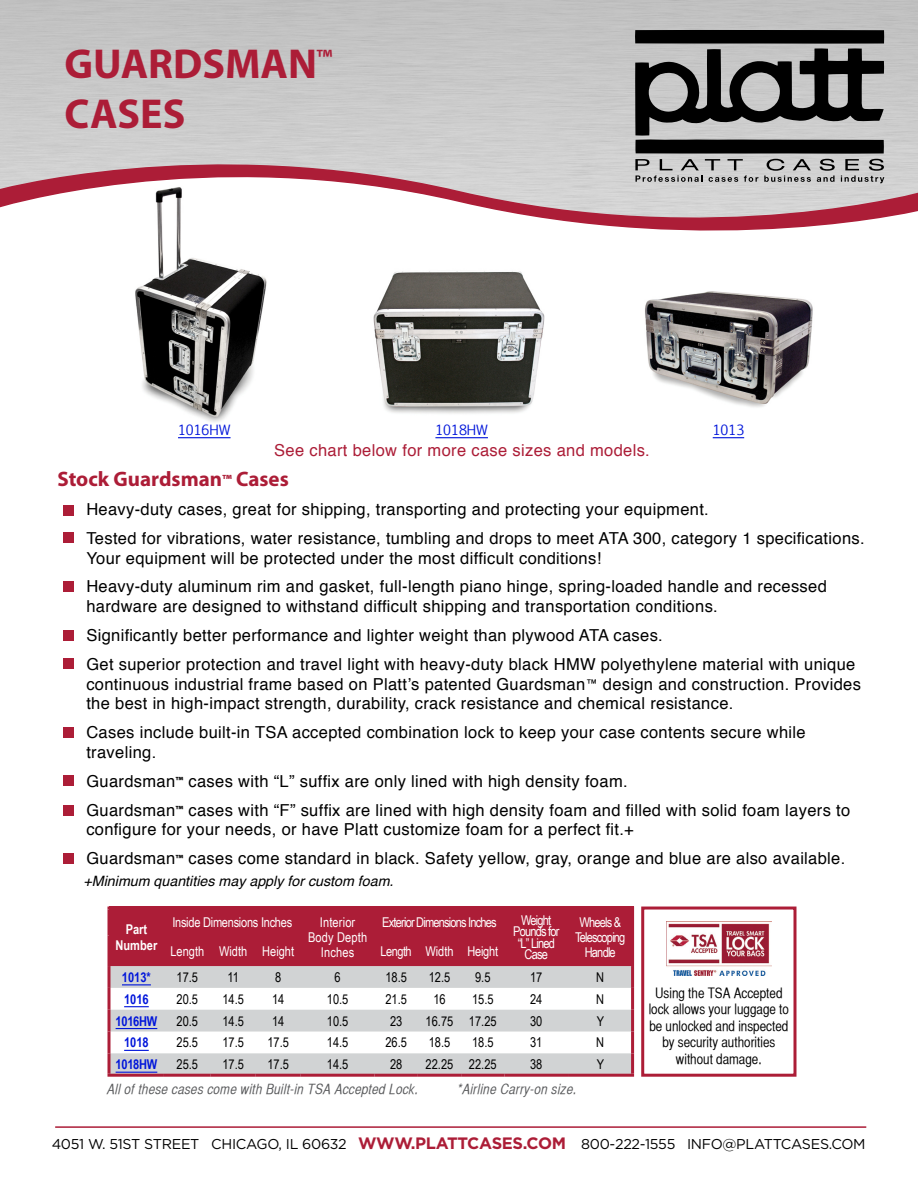
<style>
.page{position:relative;width:918px;height:1188px;background:#fff}
.page>*{position:absolute;margin:0;border:0;box-sizing:border-box;transform-origin:0 0}
.t1{font:700 42px/50.4px "Myriad Pro";color:#ac1d37}
.t2{font:700 21px "Myriad Pro";color:#ac1d37}
.t3{font:16.5px/28.8px "Helvetica";letter-spacing:.02em;color:#000}
.t4{font:16.5px "Helvetica";letter-spacing:.02em;color:#ac1d37}
.t5{font:14.25px/16.5px "Helvetica CY Plain";color:#000;text-align:center}
.t6{font:14.25px "Gotham";letter-spacing:-.02em;color:#000}
.t7{font:14.25px "Helvetica CY Oblique";letter-spacing:.02em;color:#58595b}
.t8{font:italic 14.25px "Helvetica";color:#000}
.t9{font:13.5px "Arial Narrow";color:#000}
.t10{font:13.5px/11.6px "Arial Narrow";letter-spacing:-.06em;color:#fff;text-align:center}
.t11{font:13.5px "Arial Narrow";letter-spacing:-.02em;color:#fff}
.t12{font:700 13.5px "Arial Narrow";letter-spacing:-.02em;color:#0015da}
.t13{font:13.5px/15px "Arial Narrow";letter-spacing:.01em;color:#fff;text-align:center}
.t14{font:13.5px "Arial Narrow";color:#fff}
.t15{font:13.5px "Euphemia UCAS";color:#0015da}
.t16{font:700 13.5px/16.2px "Arial Narrow";color:#fff;text-align:center}
.t17{font:13.5px "Arial Narrow";letter-spacing:-.04em;color:#fff}
.s1{font-size:15px}
.s2{font-size:12px}
.s3{font-family:"Myriad Pro";font-weight:700;font-size:12px}
.s4{font-weight:700;font-size:16.5px;color:#ac1d37}
</style>
<div class="page">
<img style="left:142px;top:373px;width:111px;height:49px">
<hr style="left:178px;top:437px;width:53px;height:1px;background:#0015da">
<svg style="left:635px;top:30px;width:249px;height:100px;background:#606060"></svg>
<svg style="left:0;top:130px;width:918px;height:243px"></svg>
<hr style="left:55px;top:1126px;width:811px;height:2px;background:#ac1d37">
<div style="left:63px;top:505px;width:10px;height:10px;background:#ac1d37"></div>
<div style="left:63px;top:532px;width:10px;height:10px;background:#ac1d37"></div>
<div style="left:63px;top:581px;width:10px;height:10px;background:#ac1d37"></div>
<div style="left:63px;top:631px;width:10px;height:10px;background:#ac1d37"></div>
<div style="left:63px;top:659px;width:10px;height:10px;background:#ac1d37"></div>
<div style="left:63px;top:728px;width:10px;height:10px;background:#ac1d37"></div>
<div style="left:63px;top:805px;width:10px;height:11px;background:#ac1d37"></div>
<div style="left:63px;top:776px;width:10px;height:10px;background:#ac1d37"></div>
<div style="left:63px;top:853px;width:10px;height:10px;background:#ac1d37"></div>
<hr style="left:435px;top:437px;width:53px;height:1px;background:#0015da">
<img style="left:369px;top:261px;width:180px;height:153px">
<hr style="left:713px;top:437px;width:31px;height:1px;background:#0015da">
<img style="left:628px;top:280px;width:201px;height:127px">
<div style="left:109px;top:906px;width:525px;height:73px;background:#ac1d37"></div>
<svg style="left:110px;top:966px;width:521px;height:108px;fill:#d1d3d4"></svg>
<hr style="left:107px;top:907px;width:57px;height:3px;background:#ac1d37">
<hr style="left:107px;top:910px;width:3px;height:25px;background:#ac1d37">
<hr style="left:107px;top:935px;width:3px;height:31px;background:#ac1d37">
<hr style="left:107px;top:966px;width:3px;height:22px;background:#ac1d37">
<hr style="left:107px;top:988px;width:3px;height:22px;background:#ac1d37">
<hr style="left:107px;top:1010px;width:3px;height:22px;background:#ac1d37">
<hr style="left:107px;top:1032px;width:3px;height:21px;background:#ac1d37">
<hr style="left:107px;top:1053px;width:3px;height:21px;background:#ac1d37">
<hr style="left:107px;top:1074px;width:57px;height:3px;background:#ac1d37">
<hr style="left:164px;top:1074px;width:47px;height:3px;background:#ac1d37">
<hr style="left:211px;top:1074px;width:45px;height:3px;background:#ac1d37">
<hr style="left:256px;top:1074px;width:45px;height:3px;background:#ac1d37">
<hr style="left:301px;top:1074px;width:74px;height:3px;background:#ac1d37">
<hr style="left:631px;top:966px;width:3px;height:22px;background:#ac1d37">
<hr style="left:631px;top:988px;width:3px;height:22px;background:#ac1d37">
<hr style="left:631px;top:1010px;width:3px;height:22px;background:#ac1d37">
<hr style="left:631px;top:1032px;width:3px;height:21px;background:#ac1d37">
<hr style="left:631px;top:1053px;width:3px;height:21px;background:#ac1d37">
<hr style="left:375px;top:1074px;width:43px;height:3px;background:#ac1d37">
<hr style="left:418px;top:1074px;width:43px;height:3px;background:#ac1d37">
<hr style="left:461px;top:1074px;width:44px;height:3px;background:#ac1d37">
<hr style="left:505px;top:1074px;width:63px;height:3px;background:#ac1d37">
<hr style="left:568px;top:1074px;width:66px;height:3px;background:#ac1d37">
<svg style="left:122px;top:984px;width:29px;height:1px"></svg>
<svg style="left:124px;top:1006px;width:25px;height:1px"></svg>
<hr style="left:116px;top:1028px;width:41px;height:1px;background:#0015da">
<svg style="left:124px;top:1050px;width:25px;height:1px"></svg>
<hr style="left:116px;top:1072px;width:41px;height:1px;background:#0015da">
<div style="left:641px;top:907px;width:155px;height:170px;border:3px solid #ac1d37"></div>
<img style="left:667px;top:923px;width:105px;height:53px">
<h1 class="t1" style="left:65px;top:37px;width:269px">GUARDSMAN<sup>™<br></sup>CASES</h1>
<p class="t15" style="left:178px;top:420px;width:54px">1016HW</p>
<p class="t15" style="left:435px;top:420px;width:54px">1018HW</p>
<p class="t15" style="left:713px;top:420px;width:33px">1013</p>
<p class="t4" style="left:274px;top:438px;width:377px">See chart below for more case sizes and models.</p>
<p class="t2" style="left:57px;top:465px;width:233px">Stock Guardsman<span class="s1">™</span> Cases</p>
<p class="t3" style="left:86px;top:495px;width:780px">Heavy-duty cases, great for shipping, transporting and protecting your equipment.<br>Tested for vibrations, water resistance, tumbling and drops to meet ATA 300, category 1 specifications.</p>
<p class="t3" style="left:86px;top:544px;width:742px">Your equipment will be protected under the most difficult conditions!<br>Heavy-duty aluminum rim and gasket, full-length piano hinge, spring-loaded handle and recessed</p>
<p class="t3" style="left:86px;top:592px;width:771px">hardware are designed to withstand difficult shipping and transportation conditions.<br>Significantly better performance and lighter weight than plywood ATA cases.<br>Get superior protection and travel light with heavy-duty black HMW polyethylene material with unique</p>
<p class="t3" style="left:86px;top:674px;width:776px;line-height:19.8px">continuous industrial frame based on Platt’s patented Guardsman<span class="s2">™</span> design and construction. Provides the best in high-impact strength, durability, crack resistance and chemical resistance.</p>
<p class="t3" style="left:86px;top:723px;width:721px;line-height:19.8px">Cases include built-in TSA accepted combination lock to keep your case contents secure while traveling.</p>
<p class="t3" style="left:86px;top:767px;width:765px">Guardsman<span class="s3">™</span> cases with “L” suffix are only lined with high density foam.<br>Guardsman<span class="s3">™</span> cases with “F” suffix are lined with high density foam and filled with solid foam layers to</p>
<p class="t3" style="left:86px;top:816px;width:761px">configure for your needs, or have Platt customize foam for a perfect fit.+<br>Guardsman<span class="s3">™</span> cases come standard in black. Safety yellow, gray, orange and blue are also available.</p>
<p class="t8" style="left:84px;top:870px;width:312px">+Minimum quantities may apply for custom foam.</p>
<p class="t16" style="left:116px;top:920px;width:43px">Part<br>Number</p>
<p class="t11" style="left:172px;top:912px;width:121px">Inside Dimensions Inches</p>
<p class="t13" style="left:308px;top:914px;width:61px">Interior<br>Body Depth<br>Inches</p>
<p class="t10" style="left:382px;top:916px;width:116px">Exterior Dimensions Inches</p>
<p class="t10" style="left:513px;top:913px;width:48px">Weight<br>Pounds for “L” Lined<br>Case</p>
<p class="t10" style="left:575px;top:914px;width:52px;line-height:15px">Wheels &amp;<br>Telescoping</p>
<p class="t14" style="left:170px;top:941px;width:125px">Length Width Height</p>
<p class="t11" style="left:381px;top:941px;width:119px">Length Width Height</p>
<p class="t17" style="left:585px;top:942px;width:33px">Handle</p>
<p class="t12" style="left:122px;top:967px;width:30px">1013*</p>
<p class="t9" style="left:177px;top:967px;width:23px">17.5</p>
<p class="t9" style="left:227px;top:967px;width:13px">11</p>
<p class="t9" style="left:275px;top:967px;width:8px">8</p>
<p class="t9" style="left:335px;top:967px;width:8px">6</p>
<p class="t9" style="left:385px;top:967px;width:23px">18.5</p>
<p class="t9" style="left:429px;top:967px;width:23px">12.5</p>
<p class="t9" style="left:475px;top:967px;width:17px">9.5</p>
<p class="t9" style="left:530px;top:967px;width:14px">17</p>
<p class="t9" style="left:596px;top:967px;width:9px">N</p>
<p class="t12" style="left:124px;top:989px;width:26px">1016</p>
<p class="t9" style="left:177px;top:989px;width:23px">20.5</p>
<p class="t9" style="left:222px;top:989px;width:23px">14.5</p>
<p class="t9" style="left:272px;top:989px;width:14px">14</p>
<p class="t9" style="left:327px;top:989px;width:23px">10.5</p>
<p class="t9" style="left:385px;top:989px;width:23px">21.5</p>
<p class="t9" style="left:433px;top:989px;width:14px">16</p>
<p class="t9" style="left:472px;top:989px;width:23px">15.5</p>
<p class="t9" style="left:530px;top:989px;width:14px">24</p>
<p class="t9" style="left:596px;top:989px;width:9px">N</p>
<p class="t12" style="left:116px;top:1011px;width:43px">1016HW</p>
<p class="t9" style="left:177px;top:1011px;width:23px">20.5</p>
<p class="t9" style="left:222px;top:1011px;width:23px">14.5</p>
<p class="t9" style="left:272px;top:1011px;width:14px">14</p>
<p class="t9" style="left:327px;top:1011px;width:23px">10.5</p>
<p class="t9" style="left:390px;top:1011px;width:14px">23</p>
<p class="t9" style="left:426px;top:1011px;width:73px">16.75 17.25</p>
<p class="t9" style="left:530px;top:1011px;width:14px">30</p>
<p class="t9" style="left:597px;top:1011px;width:9px">Y</p>
<p class="t12" style="left:124px;top:1032px;width:26px">1018</p>
<p class="t9" style="left:177px;top:1033px;width:23px">25.5</p>
<p class="t9" style="left:222px;top:1033px;width:23px">17.5</p>
<p class="t9" style="left:267px;top:1033px;width:23px">17.5</p>
<p class="t9" style="left:327px;top:1033px;width:23px">14.5</p>
<p class="t9" style="left:385px;top:1033px;width:23px">26.5</p>
<p class="t9" style="left:429px;top:1033px;width:23px">18.5</p>
<p class="t9" style="left:472px;top:1033px;width:23px">18.5</p>
<p class="t9" style="left:530px;top:1033px;width:14px">31</p>
<p class="t9" style="left:596px;top:1033px;width:9px">N</p>
<p class="t12" style="left:116px;top:1054px;width:43px">1018HW</p>
<p class="t9" style="left:177px;top:1055px;width:23px">25.5</p>
<p class="t9" style="left:222px;top:1055px;width:23px">17.5</p>
<p class="t9" style="left:267px;top:1055px;width:23px">17.5</p>
<p class="t9" style="left:327px;top:1055px;width:23px">14.5</p>
<p class="t9" style="left:390px;top:1055px;width:14px">28</p>
<p class="t9" style="left:426px;top:1055px;width:73px">22.25 22.25</p>
<p class="t9" style="left:530px;top:1055px;width:14px">38</p>
<p class="t9" style="left:597px;top:1055px;width:9px">Y</p>
<p class="t7" style="left:107px;top:1081px;width:313px">All of these cases come with Built-in TSA Accepted Lock.</p>
<p class="t7" style="left:458px;top:1081px;width:121px">*Airline Carry-on size.</p>
<p class="t5" style="left:649px;top:984px;width:142px">Using the TSA Accepted lock allows your luggage to be unlocked and inspected by security authorities without damage.</p>
<p class="t6" style="left:52px;top:1135px;width:815px">4051 W. 51ST STREET CHICAGO, IL 60632 <span class="s4">WWW.PLATTCASES.COM</span> 800-222-1555 INFO@PLATTCASES.COM</p>
</div>
